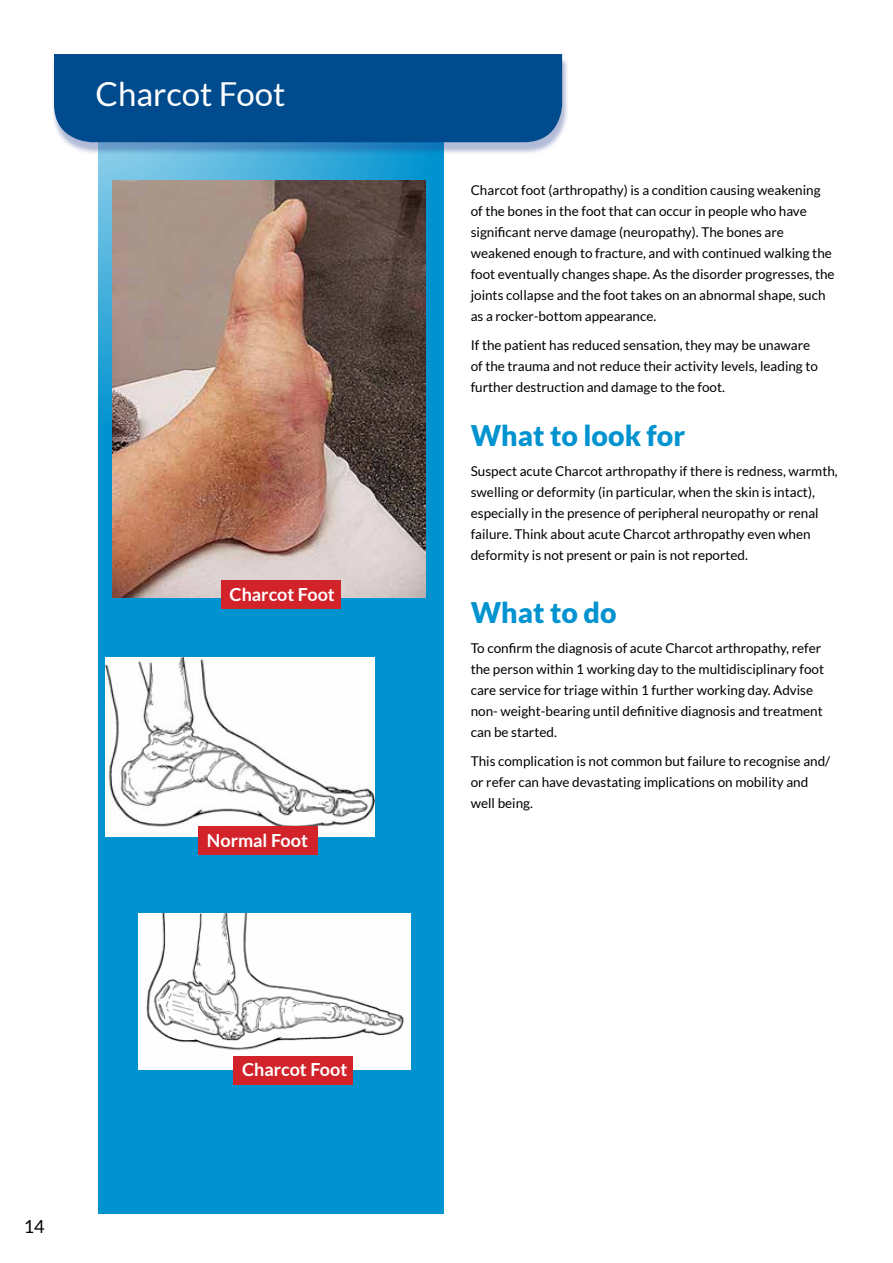
<style>
.page{position:relative;width:893px;height:1263px;background:#fff}
.page>*{position:absolute;margin:0;border:0;box-sizing:border-box;transform-origin:0 0}
.t1{font:33px "Lato";color:#fff}
.t2{font:900 28.5px "Lato";color:#0093d0}
.t3{font:700 18px "Lato";color:#fff}
.t4{font:18px "Lato";color:#000}
.t5{font:13.5px/21px "Lato";color:#000}
</style>
<div class="page">
<div style="left:98px;top:54px;width:345px;height:1160px;background:#0093d0"></div>
<svg style="left:98px;top:155px;width:328px;height:271px"></svg>
<img style="left:105px;top:658px;width:269px;height:179px">
<img style="left:139px;top:913px;width:271px;height:156px">
<div style="left:52px;top:58px;width:517px;height:97px;background:#25408f;opacity:.36"></div>
<div style="left:54px;top:54px;width:508px;height:88px;background:#004b8d"></div>
<div style="left:198px;top:826px;width:120px;height:29px;background:#d2232a"></div>
<div style="left:234px;top:1056px;width:119px;height:28px;background:#d2232a"></div>
<img style="left:112px;top:180px;width:313px;height:418px">
<div style="left:221px;top:581px;width:120px;height:28px;background:#d2232a"></div>
<h1 class="t1" style="left:95px;top:76px;width:191px">Charcot Foot</h1>
<h3 class="t4" style="left:24px;top:1216px;width:22px">14</h3>
<h3 class="t3" style="left:230px;top:584px;width:107px">Charcot Foot</h3>
<h3 class="t3" style="left:207px;top:830px;width:103px">Normal Foot</h3>
<h3 class="t3" style="left:242px;top:1059px;width:107px">Charcot Foot</h3>
<p class="t5" style="left:471px;top:179px;width:365px">Charcot foot (arthropathy) is a condition causing weakening of the bones in the foot that can occur in people who have significant nerve damage (neuropathy). The bones are weakened enough to fracture, and with continued walking the foot eventually changes shape. As the disorder progresses, the joints collapse and the foot takes on an abnormal shape, such as a rocker-bottom appearance.</p>
<p class="t5" style="left:471px;top:335px;width:349px">If the patient has reduced sensation, they may be unaware of the trauma and not reduce their activity levels, leading to further destruction and damage to the foot.</p>
<h2 class="t2" style="left:471px;top:419px;width:216px">What to look for</h2>
<p class="t5" style="left:471px;top:460px;width:368px">Suspect acute Charcot arthropathy if there is redness, warmth, swelling or deformity (in particular, when the skin is intact), especially in the presence of peripheral neuropathy or renal failure. Think about acute Charcot arthropathy even when deformity is not present or pain is not reported.</p>
<h2 class="t2" style="left:471px;top:596px;width:147px">What to do</h2>
<p class="t5" style="left:471px;top:637px;width:355px">To confirm the diagnosis of acute Charcot arthropathy, refer the person within 1 working day to the multidisciplinary foot care service for triage within 1 further working day. Advise non- weight-bearing until definitive diagnosis and treatment can be started.</p>
<p class="t5" style="left:471px;top:751px;width:361px">This complication is not common but failure to recognise and/ or refer can have devastating implications on mobility and well being.</p>
</div>
